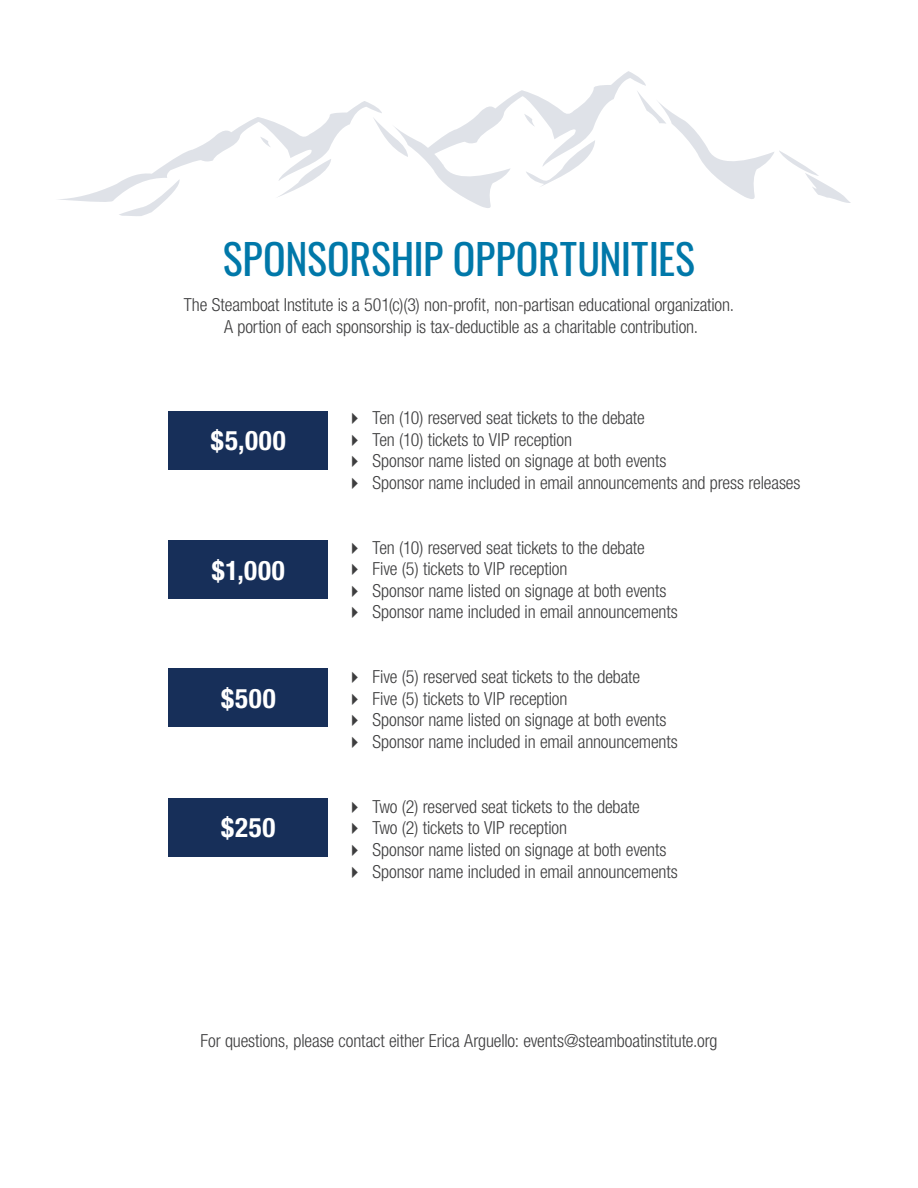
<style>
.page{position:relative;width:918px;height:1188px;background:#fff}
.page>*{position:absolute;margin:0;border:0;box-sizing:border-box;transform-origin:0 0}
.copy{font:42px "Oswald";letter-spacing:-.005em;color:#0078a9}
.copy-2{font:700 condensed 27px "Helvetica Neue LT Std";letter-spacing:.035em;color:#fff}
.copy-3{font:300 condensed 18px "Helvetica Neue LT Std";letter-spacing:-.005em;color:#3e3e3f}
</style>
<div class="page">
<svg style="left:59px;top:71px;width:792px;height:145px"></svg>
<div style="left:168px;top:411px;width:160px;height:58px;background:#172f59"></div>
<div style="left:168px;top:541px;width:160px;height:58px;background:#172f59"></div>
<div style="left:168px;top:669px;width:160px;height:58px;background:#172f59"></div>
<div style="left:168px;top:798px;width:160px;height:58px;background:#172f59"></div>
<p class="copy" style="left:223px;top:221px;width:474px">SPONSORSHIP OPPORTUNITIES</p>
<p class="copy-3" style="left:184px;top:294px;width:552px">The Steamboat Institute is a 501(c)(3) non-profit, non-partisan educational organization.</p>
<p class="copy-3" style="left:224px;top:316px;width:476px">A portion of each sponsorship is tax-deductible as a charitable contribution.</p>
<p class="copy-2" style="left:211px;top:424px;width:76px">$5,000</p>
<p class="copy-2" style="left:212px;top:554px;width:74px">$1,000</p>
<p class="copy-2" style="left:221px;top:682px;width:56px">$500</p>
<p class="copy-2" style="left:221px;top:811px;width:56px">$250</p>
<p class="copy-3" style="left:373px;top:407px;width:274px">Ten (10) reserved seat tickets to the debate</p>
<p class="copy-3" style="left:373px;top:429px;width:201px">Ten (10) tickets to VIP reception</p>
<p class="copy-3" style="left:373px;top:450px;width:295px">Sponsor name listed on signage at both events</p>
<p class="copy-3" style="left:373px;top:472px;width:429px">Sponsor name included in email announcements and press releases</p>
<p class="copy-3" style="left:373px;top:537px;width:274px">Ten (10) reserved seat tickets to the debate</p>
<p class="copy-3" style="left:373px;top:558px;width:196px">Five (5) tickets to VIP reception</p>
<p class="copy-3" style="left:373px;top:580px;width:295px">Sponsor name listed on signage at both events</p>
<p class="copy-3" style="left:373px;top:602px;width:307px">Sponsor name included in email announcements</p>
<p class="copy-3" style="left:373px;top:666px;width:269px">Five (5) reserved seat tickets to the debate</p>
<p class="copy-3" style="left:373px;top:688px;width:196px">Five (5) tickets to VIP reception</p>
<p class="copy-3" style="left:373px;top:710px;width:295px">Sponsor name listed on signage at both events</p>
<p class="copy-3" style="left:373px;top:731px;width:307px">Sponsor name included in email announcements</p>
<p class="copy-3" style="left:373px;top:796px;width:269px">Two (2) reserved seat tickets to the debate</p>
<p class="copy-3" style="left:373px;top:818px;width:196px">Two (2) tickets to VIP reception</p>
<p class="copy-3" style="left:373px;top:839px;width:295px">Sponsor name listed on signage at both events</p>
<p class="copy-3" style="left:373px;top:861px;width:307px">Sponsor name included in email announcements</p>
<p class="copy-3" style="left:200px;top:1031px;width:519px">For questions, please contact either Erica Arguello: events@steamboatinstitute.org</p>
</div>
